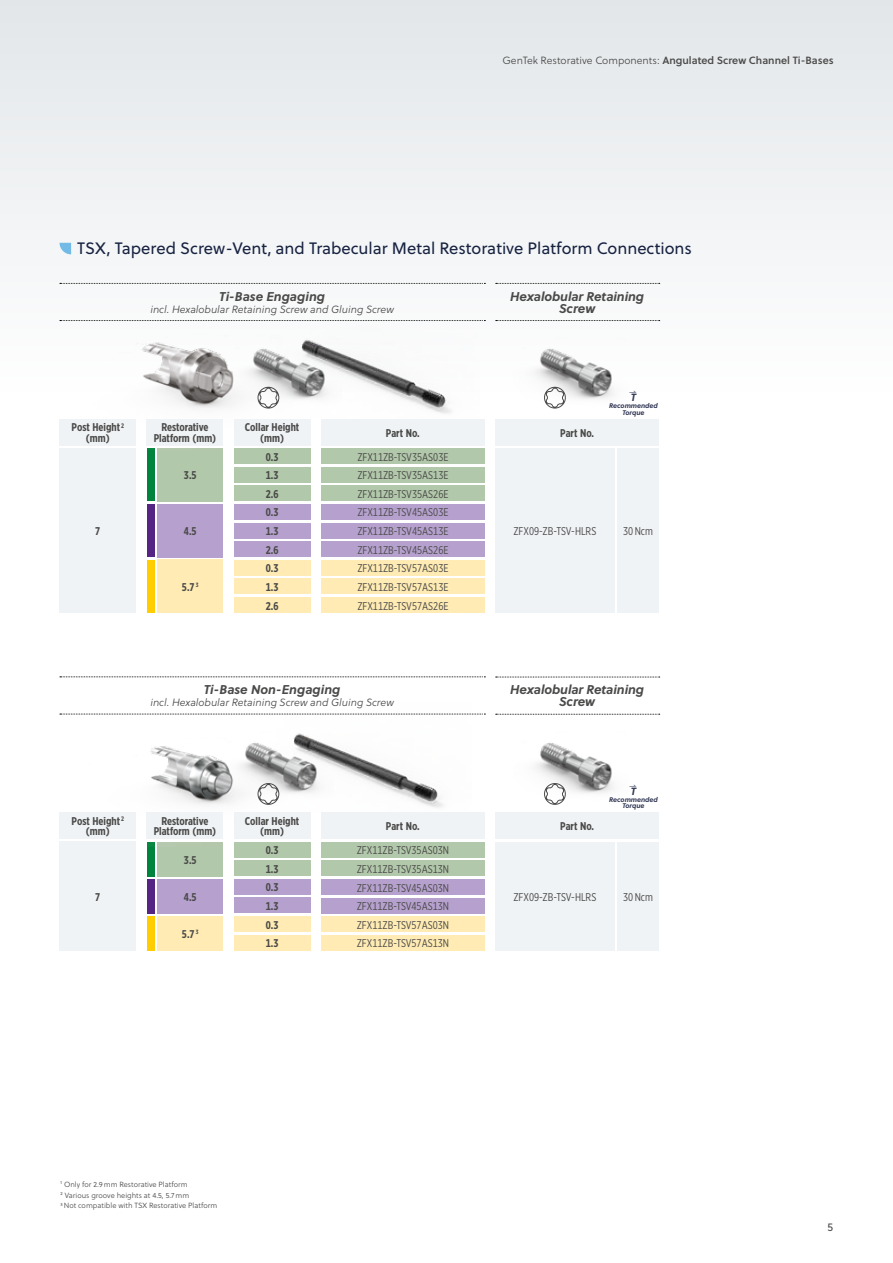
<style>
.page{position:relative;width:893px;height:1263px;background:#fff}
.page>*{position:absolute;margin:0;border:0;box-sizing:border-box;transform-origin:0 0}
.t1{font:16.5px "Soleil";color:#182342}
.t2{font:italic 700 12.75px/12px "Soleil";letter-spacing:-.01em;color:#4a4a49;text-align:center}
.t3{font:11.25px/18.6px "Gotham X Narrow";color:#4a4a49;text-align:justify}
.t4{font:700 11.25px/10.5px "Gotham X Narrow";color:#4a4a49;text-align:center}
.t5{font:11.25px "Soleil";color:#4a4a49}
.t6{font:italic 10.5px "Soleil Lt";color:#4a4a49}
.t7{font:10.5px "Soleil Sb";color:#4a4a49}
.t8{font:10.5px "Arial Unicode MS";color:#313654}
.t9{font:italic 700 10.5px "Soleil";color:#313654}
.t10{font:7.5px/10.6px "Soleil Lt";color:#4a4a49}
.t11{font:italic 700 6.75px/6.8px "Soleil";letter-spacing:-.01em;color:#313654;text-align:center}
.s1{font-family:"Soleil Lt"}
</style>
<div class="page">
<div style="left:0;top:0;width:893px;height:793px;background:linear-gradient(to bottom,#e9ecee,#fff)"></div>
<img style="left:514px;top:321px;width:115px;height:87px">
<img style="left:514px;top:715px;width:115px;height:78px">
<div style="left:321px;top:448px;width:164px;height:16px;background:#b2c8aa"></div>
<div style="left:321px;top:467px;width:164px;height:16px;background:#b2c8aa"></div>
<div style="left:321px;top:485px;width:164px;height:16px;background:#b2c8aa"></div>
<div style="left:321px;top:560px;width:164px;height:16px;background:#ffebb3"></div>
<div style="left:321px;top:578px;width:164px;height:16px;background:#ffebb3"></div>
<div style="left:321px;top:597px;width:164px;height:16px;background:#ffebb3"></div>
<div style="left:321px;top:504px;width:164px;height:16px;background:#b6a1ce"></div>
<div style="left:321px;top:522px;width:164px;height:16px;background:#b6a1ce"></div>
<div style="left:321px;top:541px;width:164px;height:16px;background:#b6a1ce"></div>
<div style="left:157px;top:448px;width:66px;height:53px;background:#b2c8aa"></div>
<div style="left:157px;top:560px;width:66px;height:53px;background:#ffebb3"></div>
<div style="left:157px;top:504px;width:66px;height:53px;background:#b6a1ce"></div>
<div style="left:147px;top:448px;width:8px;height:53px;background:#00843d"></div>
<div style="left:147px;top:560px;width:8px;height:53px;background:#ffcd02"></div>
<div style="left:147px;top:504px;width:8px;height:53px;background:#562583"></div>
<div style="left:321px;top:842px;width:164px;height:16px;background:#b2c8aa"></div>
<div style="left:321px;top:860px;width:164px;height:16px;background:#b2c8aa"></div>
<div style="left:321px;top:916px;width:164px;height:16px;background:#ffebb3"></div>
<div style="left:321px;top:935px;width:164px;height:16px;background:#ffebb3"></div>
<div style="left:321px;top:879px;width:164px;height:16px;background:#b6a1ce"></div>
<div style="left:321px;top:897px;width:164px;height:16px;background:#b6a1ce"></div>
<div style="left:157px;top:842px;width:66px;height:34px;background:#b2c8aa"></div>
<div style="left:157px;top:916px;width:66px;height:35px;background:#ffebb3"></div>
<div style="left:157px;top:879px;width:66px;height:34px;background:#b6a1ce"></div>
<div style="left:147px;top:842px;width:8px;height:34px;background:#00843d"></div>
<div style="left:147px;top:916px;width:8px;height:35px;background:#ffcd02"></div>
<div style="left:147px;top:879px;width:8px;height:34px;background:#562583"></div>
<img style="left:276px;top:259px;width:204px;height:160px">
<img style="left:268px;top:688px;width:204px;height:120px">
<img style="left:84px;top:265px;width:215px;height:184px">
<div style="left:321px;top:419px;width:164px;height:26px;background:#f0f3f5"></div>
<div style="left:60px;top:448px;width:76px;height:165px;background:#f0f3f5"></div>
<div style="left:60px;top:419px;width:76px;height:26px;background:#f0f3f5"></div>
<div style="left:147px;top:419px;width:76px;height:26px;background:#f0f3f5"></div>
<div style="left:617px;top:448px;width:42px;height:165px;background:#f0f3f5"></div>
<div style="left:495px;top:448px;width:119px;height:165px;background:#f0f3f5"></div>
<div style="left:495px;top:419px;width:164px;height:26px;background:#f0f3f5"></div>
<img style="left:89px;top:696px;width:215px;height:146px">
<div style="left:321px;top:812px;width:164px;height:27px;background:#f0f3f5"></div>
<div style="left:60px;top:842px;width:76px;height:109px;background:#f0f3f5"></div>
<div style="left:60px;top:812px;width:76px;height:27px;background:#f0f3f5"></div>
<div style="left:147px;top:812px;width:76px;height:27px;background:#f0f3f5"></div>
<svg style="left:60px;top:676px;width:425px;height:1px"></svg>
<svg style="left:60px;top:714px;width:425px;height:1px"></svg>
<div style="left:617px;top:842px;width:42px;height:109px;background:#f0f3f5"></div>
<div style="left:495px;top:842px;width:119px;height:109px;background:#f0f3f5"></div>
<div style="left:495px;top:812px;width:164px;height:27px;background:#f0f3f5"></div>
<svg style="left:496px;top:677px;width:164px;height:1px"></svg>
<svg style="left:496px;top:714px;width:164px;height:1px"></svg>
<svg style="left:258px;top:387px;width:21px;height:21px"></svg>
<svg style="left:544px;top:387px;width:22px;height:21px"></svg>
<svg style="left:258px;top:783px;width:21px;height:22px"></svg>
<svg style="left:544px;top:783px;width:22px;height:22px"></svg>
<svg style="left:60px;top:283px;width:425px;height:1px"></svg>
<svg style="left:60px;top:320px;width:425px;height:1px"></svg>
<svg style="left:496px;top:283px;width:164px;height:1px"></svg>
<svg style="left:496px;top:320px;width:164px;height:1px"></svg>
<svg style="left:60px;top:243px;width:11px;height:11px"></svg>
<div style="left:234px;top:448px;width:76px;height:16px;background:#b2c8aa"></div>
<div style="left:234px;top:467px;width:76px;height:16px;background:#b2c8aa"></div>
<div style="left:234px;top:522px;width:76px;height:16px;background:#b6a1ce"></div>
<div style="left:234px;top:485px;width:76px;height:16px;background:#b2c8aa"></div>
<div style="left:234px;top:541px;width:76px;height:16px;background:#b6a1ce"></div>
<div style="left:234px;top:419px;width:76px;height:26px;background:#f0f3f5"></div>
<div style="left:234px;top:560px;width:76px;height:16px;background:#ffebb3"></div>
<div style="left:234px;top:578px;width:76px;height:16px;background:#ffebb3"></div>
<div style="left:234px;top:597px;width:76px;height:16px;background:#ffebb3"></div>
<div style="left:234px;top:504px;width:76px;height:16px;background:#b6a1ce"></div>
<div style="left:234px;top:842px;width:76px;height:15px;background:#b2c8aa"></div>
<div style="left:234px;top:860px;width:76px;height:16px;background:#b2c8aa"></div>
<div style="left:234px;top:897px;width:76px;height:16px;background:#b6a1ce"></div>
<div style="left:234px;top:812px;width:76px;height:27px;background:#f0f3f5"></div>
<div style="left:234px;top:916px;width:76px;height:16px;background:#ffebb3"></div>
<div style="left:234px;top:935px;width:76px;height:16px;background:#ffebb3"></div>
<div style="left:234px;top:879px;width:76px;height:16px;background:#b6a1ce"></div>
<p class="t7" style="left:502px;top:52px;width:333px"><span class="s1">GenTek Restorative Components:</span> Angulated Screw Channel Ti-Bases</p>
<h1 class="t1" style="left:77px;top:237px;width:616px">TSX, Tapered Screw-Vent, and Trabecular Metal Restorative Platform Connections</h1>
<p class="t2" style="left:219px;top:290px;width:107px">Ti-Base Engaging</p>
<p class="t6" style="left:150px;top:302px;width:245px">incl. Hexalobular Retaining Screw and Gluing Screw</p>
<p class="t4" style="left:72px;top:422px;width:54px">Post Height <sup>2 </sup>(mm)</p>
<p class="t4" style="left:154px;top:422px;width:64px">Restorative<br>Platform (mm)</p>
<p class="t4" style="left:95px;top:526px;width:7px">7</p>
<p class="t4" style="left:184px;top:470px;width:14px">3.5</p>
<p class="t4" style="left:184px;top:526px;width:14px">4.5</p>
<p class="t4" style="left:182px;top:582px;width:18px">5.7 <sup>3</sup></p>
<p class="t4" style="left:245px;top:422px;width:56px">Collar Height (mm)</p>
<p class="t4" style="left:266px;top:447px;width:14px;line-height:18.6px;text-align:left">0.3<br>1.3</p>
<p class="t4" style="left:266px;top:488px;width:14px">2.6</p>
<p class="t4" style="left:266px;top:507px;width:14px">0.3</p>
<p class="t4" style="left:266px;top:526px;width:14px">1.3</p>
<p class="t4" style="left:266px;top:544px;width:14px">2.6</p>
<p class="t4" style="left:266px;top:559px;width:14px;line-height:18.6px;text-align:justify">0.3<br>1.3<br>2.6</p>
<p class="t4" style="left:386px;top:427px;width:35px">Part No.</p>
<p class="t3" style="left:357px;top:447px;width:93px">ZFX11ZB-TSV35AS03E ZFX11ZB-TSV35AS13E ZFX11ZB-TSV35AS26E</p>
<p class="t3" style="left:357px;top:503px;width:93px">ZFX11ZB-TSV45AS03E ZFX11ZB-TSV45AS13E ZFX11ZB-TSV45AS26E</p>
<p class="t3" style="left:357px;top:559px;width:93px">ZFX11ZB-TSV57AS03E ZFX11ZB-TSV57AS13E ZFX11ZB-TSV57AS26E</p>
<p class="t2" style="left:204px;top:683px;width:138px">Ti-Base Non-Engaging</p>
<p class="t6" style="left:150px;top:695px;width:245px">incl. Hexalobular Retaining Screw and Gluing Screw</p>
<p class="t4" style="left:72px;top:816px;width:54px">Post Height <sup>2 </sup>(mm)</p>
<p class="t4" style="left:154px;top:816px;width:64px">Restorative<br>Platform (mm)</p>
<p class="t4" style="left:95px;top:891px;width:7px">7</p>
<p class="t4" style="left:184px;top:854px;width:14px">3.5</p>
<p class="t4" style="left:184px;top:891px;width:14px">4.5</p>
<p class="t4" style="left:182px;top:929px;width:18px">5.7 <sup>3</sup></p>
<p class="t4" style="left:245px;top:816px;width:56px">Collar Height (mm)</p>
<p class="t4" style="left:266px;top:841px;width:14px;line-height:18.8px;text-align:left">0.3<br>1.3</p>
<p class="t4" style="left:266px;top:901px;width:14px">1.3</p>
<p class="t4" style="left:266px;top:882px;width:14px">0.3</p>
<p class="t4" style="left:266px;top:915px;width:14px;line-height:18.6px;text-align:left">0.3<br>1.3</p>
<p class="t4" style="left:386px;top:821px;width:35px">Part No.</p>
<p class="t3" style="left:357px;top:841px;width:94px">ZFX11ZB-TSV35AS03N<br>ZFX11ZB-TSV35AS13N</p>
<p class="t3" style="left:357px;top:879px;width:94px;line-height:18.1px">ZFX11ZB-TSV45AS03N<br>ZFX11ZB-TSV45AS13N</p>
<p class="t3" style="left:357px;top:915px;width:94px">ZFX11ZB-TSV57AS03N<br>ZFX11ZB-TSV57AS13N</p>
<p class="t2" style="left:510px;top:290px;width:135px">Hexalobular Retaining<br>Screw</p>
<p class="t4" style="left:560px;top:427px;width:35px">Part No.</p>
<p class="t8" style="left:629px;top:384px;width:9px">⇀</p>
<p class="t9" style="left:631px;top:389px;width:7px">T</p>
<p class="t11" style="left:609px;top:402px;width:50px">Recommended<br>Torque</p>
<p class="t3" style="left:513px;top:522px;width:84px">ZFX09-ZB-TSV-HLRS</p>
<p class="t3" style="left:623px;top:522px;width:31px">30 Ncm</p>
<p class="t2" style="left:510px;top:683px;width:135px">Hexalobular Retaining<br>Screw</p>
<p class="t4" style="left:560px;top:821px;width:35px">Part No.</p>
<p class="t8" style="left:629px;top:777px;width:9px">⇀</p>
<p class="t9" style="left:631px;top:783px;width:7px">T</p>
<p class="t11" style="left:609px;top:795px;width:50px">Recommended<br>Torque</p>
<p class="t3" style="left:513px;top:887px;width:84px">ZFX09-ZB-TSV-HLRS</p>
<p class="t3" style="left:623px;top:887px;width:31px">30 Ncm</p>
<p class="t10" style="left:60px;top:1179px;width:158px"><sup>1</sup> Only for 2.9 mm Restorative Platform<br><sup>2</sup> Various groove heights at 4.5, 5.7 mm<br><sup>3</sup> Not compatible with TSX Restorative Platform</p>
<p class="t5" style="left:828px;top:1218px;width:7px">5</p>
</div>
